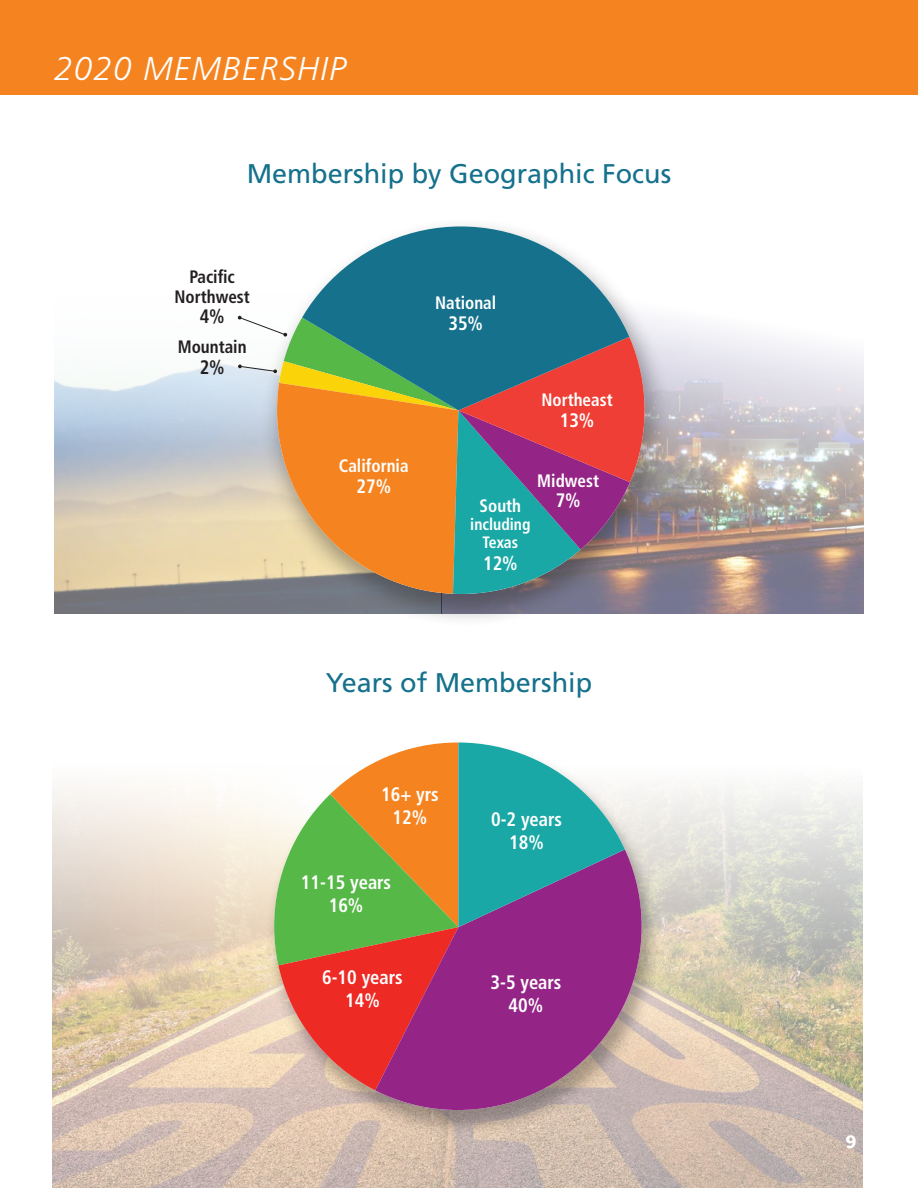
<style>
.page{position:relative;width:918px;height:1188px;background:#fff}
.page>*{position:absolute;margin:0;border:0;box-sizing:border-box;transform-origin:0 0}
.t1{font:italic 300 33px "Frutiger";letter-spacing:.04em;color:#fff}
.Lists{font:27px "Frutiger";color:#15718c}
.t2{font:700 condensed 19.5px "Frutiger";color:#fff;scale:.95 1}
.t3{font:700 condensed 19.5px "Frutiger";color:#231f20;scale:.95 1}
.t4{font:700 condensed 18px "Frutiger";color:#fff;scale:.95 1}
.t5{font:700 condensed 18px "Frutiger";color:#231f20;scale:.95 1}
.t6{font:900 18px "Frutiger";color:#fff}
.t7{font:700 condensed 16.5px "Frutiger";color:#fff;scale:.95 1}
</style>
<div class="page">
<img style="left:53px;top:786px;width:810px;height:402px">
<img style="left:672px;top:323px;width:192px;height:291px">
<div style="left:0;top:0;width:918px;height:95px;background:#f58420"></div>
<div style="left:260px;top:217px;width:412px;height:411px;background:#231f20;opacity:.38"></div>
<svg style="left:297px;top:226px;width:334px;height:88px;fill:#15718c"></svg>
<div style="left:265px;top:740px;width:397px;height:397px;background:#231f20;opacity:.34"></div>
<svg style="left:374px;top:848px;width:268px;height:262px;background:#ad7999"></svg>
<svg style="left:274px;top:742px;width:353px;height:351px;background:#9b7879"></svg>
<svg style="left:238px;top:314px;width:407px;height:280px;background:#9e846b"></svg>
<p class="t1" style="left:54px;top:50px;width:293px">2020 MEMBERSHIP</p>
<p class="Lists" style="left:247px;top:158px;width:426px">Membership by Geographic Focus</p>
<p class="t5" style="left:190px;top:266px;width:49px">Pacific</p>
<p class="t5" style="left:175px;top:286px;width:81px">Northwest</p>
<p class="t3" style="left:200px;top:305px;width:28px">4%</p>
<p class="t5" style="left:178px;top:336px;width:74px">Mountain</p>
<p class="t3" style="left:200px;top:356px;width:28px">2%</p>
<p class="t4" style="left:339px;top:455px;width:75px">California</p>
<p class="t2" style="left:356px;top:475px;width:38px">27%</p>
<p class="t4" style="left:435px;top:292px;width:66px">National</p>
<p class="t2" style="left:448px;top:311px;width:38px">35%</p>
<p class="t4" style="left:541px;top:389px;width:77px">Northeast</p>
<p class="t2" style="left:560px;top:408px;width:38px">13%</p>
<p class="t4" style="left:480px;top:495px;width:45px">South</p>
<p class="t7" style="left:470px;top:514px;width:65px">including</p>
<p class="t7" style="left:483px;top:532px;width:39px">Texas</p>
<p class="t2" style="left:483px;top:552px;width:38px">12%</p>
<p class="t4" style="left:537px;top:470px;width:67px">Midwest</p>
<p class="t2" style="left:556px;top:489px;width:28px">7%</p>
<p class="Lists" style="left:326px;top:667px;width:268px">Years of Membership</p>
<p class="t2" style="left:381px;top:783px;width:62px">16+ yrs</p>
<p class="t2" style="left:393px;top:805px;width:38px">12%</p>
<p class="t2" style="left:301px;top:871px;width:96px">11-15 years</p>
<p class="t2" style="left:329px;top:893px;width:38px">16%</p>
<p class="t2" style="left:322px;top:966px;width:86px">6-10 years</p>
<p class="t2" style="left:345px;top:989px;width:38px">14%</p>
<p class="t2" style="left:491px;top:808px;width:76px">0-2 years</p>
<p class="t2" style="left:509px;top:830px;width:38px">18%</p>
<p class="t2" style="left:491px;top:971px;width:76px">3-5 years</p>
<p class="t2" style="left:509px;top:993px;width:38px">40%</p>
<p class="t6" style="left:845px;top:1131px;width:13px">9</p>
</div>
